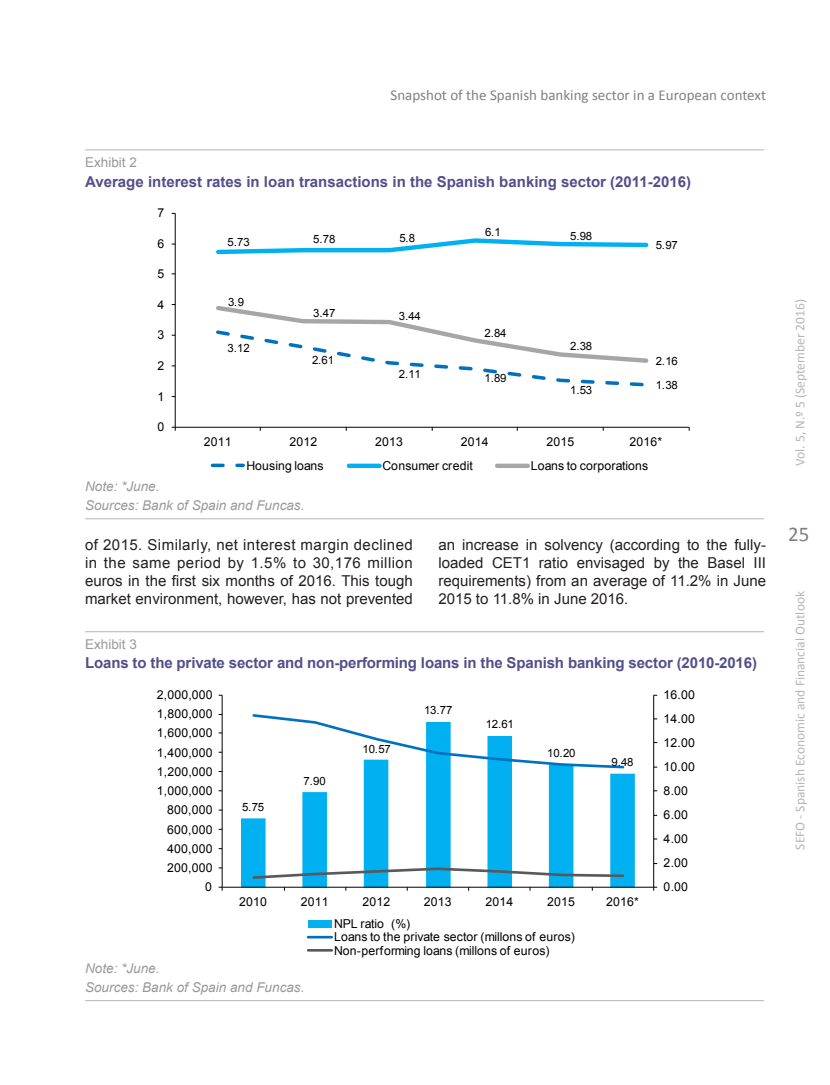
<style>
.page{position:relative;width:830px;height:1085px;background:#fff}
.page>*{position:absolute;margin:0;border:0;box-sizing:border-box;transform-origin:0 0}
.t1{font:21px "Calibri";color:#7f807f}
._07-Texto_general{font:15px/18px "Arial";color:#231f20;text-align:justify}
._10-Exhibit-Table__T{font:700 15px "Arial";letter-spacing:-.01em;color:#524f8a}
.t2{font:15px "Calibri";color:#7f807f}
._12-Exhibit-Table__s{font:italic 13.5px "Arial";color:#9b9998}
.t3{font:13.5px "Calibri";color:#b7b5b5}
._09-Exhibit-Table__p{font:13.5px "Arial";color:#9b9998}
.t4{font:12.3px/13.6px "Arial";letter-spacing:.015em;color:#000}
.t5{font:11.4px "Arial";letter-spacing:-.02em;color:#000}
</style>
<div class="page">
<hr style="left:175px;top:213px;width:1px;height:214px;background:#000">
<hr style="left:175px;top:427px;width:514px;height:1px;background:#000">
<svg style="left:216px;top:238px;width:433px;height:17px"></svg>
<svg style="left:216px;top:306px;width:433px;height:81px"></svg>
<svg style="left:212px;top:463px;width:31px;height:4px"></svg>
<div style="left:349px;top:463px;width:30px;height:5px;background:#00b0f0"></div>
<div style="left:497px;top:463px;width:30px;height:5px;background:#a6a6a6"></div>
<hr style="left:85px;top:149px;width:678px;height:1px;background:#b7b5b5">
<hr style="left:85px;top:518px;width:678px;height:1px;background:#b7b5b5">
<svg style="left:241px;top:769px;width:393px;height:117px"></svg>
<hr style="left:653px;top:695px;width:1px;height:192px;background:#000">
<hr style="left:221px;top:695px;width:1px;height:192px;background:#000">
<hr style="left:222px;top:886px;width:431px;height:1px;background:#000">
<svg style="left:653px;top:886px;width:4px;height:4px"></svg>
<svg style="left:252px;top:714px;width:373px;height:55px"></svg>
<svg style="left:251px;top:865px;width:374px;height:15px"></svg>
<div style="left:308px;top:919px;width:24px;height:7px;background:#00b0f0"></div>
<hr style="left:308px;top:935px;width:23px;height:3px;background:#0070c0">
<hr style="left:308px;top:948px;width:23px;height:3px;background:#595959">
<hr style="left:85px;top:631px;width:678px;height:1px;background:#b7b5b5">
<hr style="left:85px;top:1000px;width:678px;height:1px;background:#b7b5b5">
<p class="t2" style="left:390px;top:85px;width:377px">Snapshot of the Spanish banking sector in a European context</p>
<p class="_09-Exhibit-Table__p" style="left:85px;top:154px;width:53px">Exhibit 2</p>
<p class="_10-Exhibit-Table__T" style="left:85px;top:171px;width:607px">Average interest rates in loan transactions in the Spanish banking sector (2011-2016)</p>
<p class="t4" style="left:157px;top:206px;width:8px">7</p>
<p class="t4" style="left:157px;top:237px;width:8px">6</p>
<p class="t4" style="left:157px;top:267px;width:8px">5</p>
<p class="t4" style="left:157px;top:298px;width:8px">4</p>
<p class="t4" style="left:157px;top:328px;width:8px">3</p>
<p class="t4" style="left:157px;top:359px;width:8px">2</p>
<p class="t4" style="left:157px;top:389px;width:8px">1</p>
<p class="t4" style="left:157px;top:420px;width:8px">0</p>
<p class="t5" style="left:227px;top:235px;width:24px">5.73</p>
<p class="t5" style="left:313px;top:231px;width:24px">5.78</p>
<p class="t5" style="left:399px;top:230px;width:17px">5.8</p>
<p class="t5" style="left:228px;top:294px;width:17px">3.9</p>
<p class="t5" style="left:227px;top:340px;width:24px">3.12</p>
<p class="t5" style="left:313px;top:305px;width:24px">3.47</p>
<p class="t5" style="left:398px;top:308px;width:24px">3.44</p>
<p class="t5" style="left:312px;top:352px;width:24px">2.61</p>
<p class="t5" style="left:398px;top:366px;width:24px">2.11</p>
<p class="t5" style="left:484px;top:225px;width:17px">6.1</p>
<p class="t5" style="left:570px;top:228px;width:24px">5.98</p>
<p class="t5" style="left:484px;top:326px;width:24px">2.84</p>
<p class="t5" style="left:484px;top:370px;width:24px">1.89</p>
<p class="t5" style="left:570px;top:338px;width:24px">2.38</p>
<p class="t5" style="left:570px;top:383px;width:24px">1.53</p>
<p class="t5" style="left:655px;top:237px;width:24px">5.97</p>
<p class="t5" style="left:655px;top:354px;width:24px">2.16</p>
<p class="t5" style="left:655px;top:377px;width:24px">1.38</p>
<p class="t4" style="left:204px;top:434px;width:29px">2011</p>
<p class="t4" style="left:289px;top:434px;width:29px">2012</p>
<p class="t4" style="left:375px;top:434px;width:29px">2013</p>
<p class="t4" style="left:460px;top:434px;width:29px">2014</p>
<p class="t4" style="left:546px;top:434px;width:29px">2015</p>
<p class="t4" style="left:629px;top:434px;width:34px">2016*</p>
<p class="t4" style="left:246px;top:458px;width:79px">Housing loans</p>
<p class="t4" style="left:382px;top:458px;width:92px">Consumer credit</p>
<p class="t4" style="left:530px;top:458px;width:119px">Loans to corporations</p>
<p class="_12-Exhibit-Table__s" style="left:85px;top:477px;width:76px">Note: *June.</p>
<p class="_12-Exhibit-Table__s" style="left:85px;top:496px;width:221px">Sources: Bank of Spain and Funcas.</p>
<p class="_07-Texto_general" style="left:85px;top:536px;width:329px">of 2015. Similarly, net interest margin declined in the same period by 1.5% to 30,176 million euros in the first six months of 2016. This tough market environment, however, has not prevented</p>
<p class="_07-Texto_general" style="left:438px;top:536px;width:329px">an increase in solvency (according to the fully&shy;loaded CET1 ratio envisaged by the Basel III requirements) from an average of 11.2% in June 2015 to 11.8% in June 2016.</p>
<p class="_09-Exhibit-Table__p" style="left:85px;top:635px;width:53px">Exhibit 3</p>
<p class="_10-Exhibit-Table__T" style="left:85px;top:653px;width:673px">Loans to the private sector and non-performing loans in the Spanish banking sector (2010-2016)</p>
<p class="t4" style="left:157px;top:687px;width:57px">2,000,000</p>
<p class="t4" style="left:157px;top:707px;width:57px">1,800,000</p>
<p class="t4" style="left:157px;top:726px;width:57px">1,600,000</p>
<p class="t4" style="left:157px;top:745px;width:57px">1,400,000</p>
<p class="t4" style="left:157px;top:764px;width:57px">1,200,000</p>
<p class="t4" style="left:157px;top:784px;width:57px">1,000,000</p>
<p class="t4" style="left:167px;top:803px;width:47px">800,000</p>
<p class="t4" style="left:167px;top:822px;width:47px">600,000</p>
<p class="t4" style="left:167px;top:841px;width:47px">400,000</p>
<p class="t4" style="left:167px;top:860px;width:47px">200,000</p>
<p class="t4" style="left:205px;top:880px;width:8px">0</p>
<p class="t5" style="left:242px;top:799px;width:24px">5.75</p>
<p class="t5" style="left:303px;top:773px;width:24px">7.90</p>
<p class="t5" style="left:362px;top:741px;width:30px">10.57</p>
<p class="t5" style="left:424px;top:702px;width:30px">13.77</p>
<p class="t5" style="left:485px;top:716px;width:30px">12.61</p>
<p class="t5" style="left:547px;top:745px;width:30px">10.20</p>
<p class="t5" style="left:611px;top:754px;width:24px">9.48</p>
<p class="t4" style="left:239px;top:894px;width:29px">2010</p>
<p class="t4" style="left:300px;top:894px;width:29px">2011</p>
<p class="t4" style="left:362px;top:894px;width:29px">2012</p>
<p class="t4" style="left:424px;top:894px;width:29px">2013</p>
<p class="t4" style="left:485px;top:894px;width:29px">2014</p>
<p class="t4" style="left:547px;top:894px;width:29px">2015</p>
<p class="t4" style="left:605px;top:894px;width:34px">2016*</p>
<p class="t4" style="left:334px;top:916px;width:242px">NPL ratio (%)<br>Loans to the private sector (millons of euros)<br>Non-performing loans (millons of euros)</p>
<p class="_12-Exhibit-Table__s" style="left:85px;top:958px;width:76px">Note: *June.</p>
<p class="_12-Exhibit-Table__s" style="left:85px;top:978px;width:221px">Sources: Bank of Spain and Funcas.</p>
<p class="t4" style="left:663px;top:687px;width:33px">16.00</p>
<p class="t4" style="left:663px;top:711px;width:33px">14.00</p>
<p class="t4" style="left:663px;top:735px;width:33px">12.00</p>
<p class="t4" style="left:663px;top:760px;width:33px">10.00</p>
<p class="t4" style="left:663px;top:784px;width:26px">8.00</p>
<p class="t4" style="left:663px;top:808px;width:26px">6.00</p>
<p class="t4" style="left:663px;top:832px;width:26px">4.00</p>
<p class="t4" style="left:663px;top:856px;width:26px">2.00</p>
<p class="t4" style="left:663px;top:880px;width:26px">0.00</p>
<p class="t3" style="left:791px;top:466px;width:168px;rotate:-90deg">Vol. 5, N.º 5 (September 2016)</p>
<h1 class="t1" style="left:787px;top:520px;width:23px">25</h1>
<p class="t3" style="left:791px;top:849px;width:260px;rotate:-90deg">SEFO - Spanish Economic and Financial Outlook</p>
</div>
